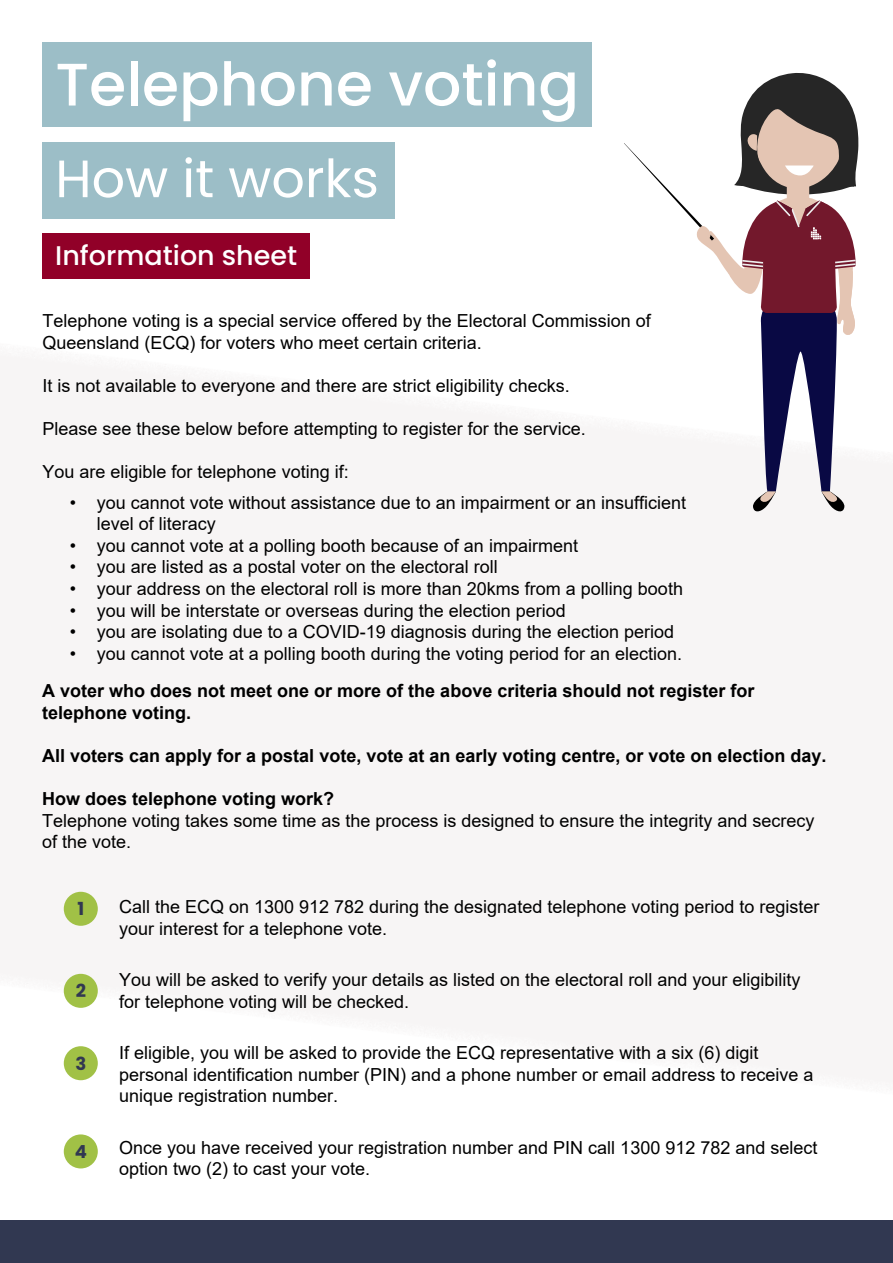
<style>
.page{position:relative;width:893px;height:1263px;background:#fff}
.page>*{position:absolute;margin:0;border:0;box-sizing:border-box;transform-origin:0 0}
.t1{font:500 60px "Poppins";color:#fff}
.t2{font:52.5px "Poppins";color:#fff}
.t3{font:500 27px "Poppins";color:#fff}
.t4{font:18px/21.6px "Arial";color:#000}
.t5{font:700 18px/21.6px "Arial";color:#000}
.t6{font:700 18px "Poppins";color:#313851}
</style>
<div class="page">
<svg style="left:624px;top:73px;width:235px;height:439px"></svg>
<div style="left:43px;top:43px;width:549px;height:84px;background:#9cbec7"></div>
<div style="left:43px;top:142px;width:352px;height:76px;background:#9cbec7"></div>
<div style="left:43px;top:234px;width:267px;height:45px;background:#910028"></div>
<div style="left:0;top:1220px;width:893px;height:43px;background:#313851"></div>
<div style="left:64px;top:892px;width:34px;height:34px;background:#a1c146;border-radius:50%"></div>
<div style="left:64px;top:974px;width:34px;height:34px;background:#a1c146;border-radius:50%"></div>
<div style="left:64px;top:1046px;width:34px;height:34px;background:#a1c146;border-radius:50%"></div>
<div style="left:64px;top:1134px;width:34px;height:34px;background:#a1c146;border-radius:50%"></div>
<h1 class="t1" style="left:55px;top:50px;width:525px">Telephone voting</h1>
<h2 class="t2" style="left:55px;top:148px;width:325px">How it works</h2>
<h3 class="t3" style="left:55px;top:240px;width:243px">Information sheet</h3>
<p class="t4" style="left:43px;top:310px;width:610px">Telephone voting is a special service offered by the Electoral Commission of<br>Queensland (ECQ) for voters who meet certain criteria.</p>
<p class="t4" style="left:43px;top:375px;width:529px">It is not available to everyone and there are strict eligibility checks.</p>
<p class="t4" style="left:43px;top:418px;width:545px">Please see these below before attempting to register for the service.</p>
<p class="t4" style="left:43px;top:461px;width:308px">You are eligible for telephone voting if:</p>
<p class="t4" style="left:97px;top:491px;width:591px;text-indent:-27px">• you cannot vote without assistance due to an impairment or an insufficient level of literacy</p>
<p class="t4" style="left:70px;top:534px;width:510px">• you cannot vote at a polling booth because of an impairment</p>
<p class="t4" style="left:70px;top:556px;width:430px">• you are listed as a postal voter on the electoral roll</p>
<p class="t4" style="left:70px;top:578px;width:615px">• your address on the electoral roll is more than 20kms from a polling booth</p>
<p class="t4" style="left:70px;top:599px;width:498px">• you will be interstate or overseas during the election period</p>
<p class="t4" style="left:70px;top:621px;width:606px">• you are isolating due to a COVID-19 diagnosis during the election period</p>
<p class="t4" style="left:70px;top:642px;width:614px">• you cannot vote at a polling booth during the voting period for an election.</p>
<p class="t5" style="left:42px;top:680px;width:714px">A voter who does not meet one or more of the above criteria should not register for telephone voting.</p>
<p class="t5" style="left:42px;top:745px;width:786px">All voters can apply for a postal vote, vote at an early voting centre, or vote on election day.</p>
<p class="t5" style="left:42px;top:788px;width:294px">How does telephone voting work?</p>
<p class="t4" style="left:42px;top:809px;width:774px">Telephone voting takes some time as the process is designed to ensure the integrity and secrecy of the vote.</p>
<p class="t6" style="left:77px;top:898px;width:8px">1</p>
<p class="t6" style="left:76px;top:980px;width:12px">2</p>
<p class="t6" style="left:75px;top:1053px;width:12px">3</p>
<p class="t6" style="left:75px;top:1141px;width:14px">4</p>
<p class="t4" style="left:119px;top:896px;width:702px">Call the ECQ on 1300 912 782 during the designated telephone voting period to register your interest for a telephone vote.</p>
<p class="t4" style="left:119px;top:969px;width:683px">You will be asked to verify your details as listed on the electoral roll and your eligibility for telephone voting will be checked.</p>
<p class="t4" style="left:119px;top:1042px;width:696px">If eligible, you will be asked to provide the ECQ representative with a six (6) digit personal identification number (PIN) and a phone number or email address to receive a unique registration number.</p>
<p class="t4" style="left:119px;top:1136px;width:700px">Once you have received your registration number and PIN call 1300 912 782 and select option two (2) to cast your vote.</p>
</div>
